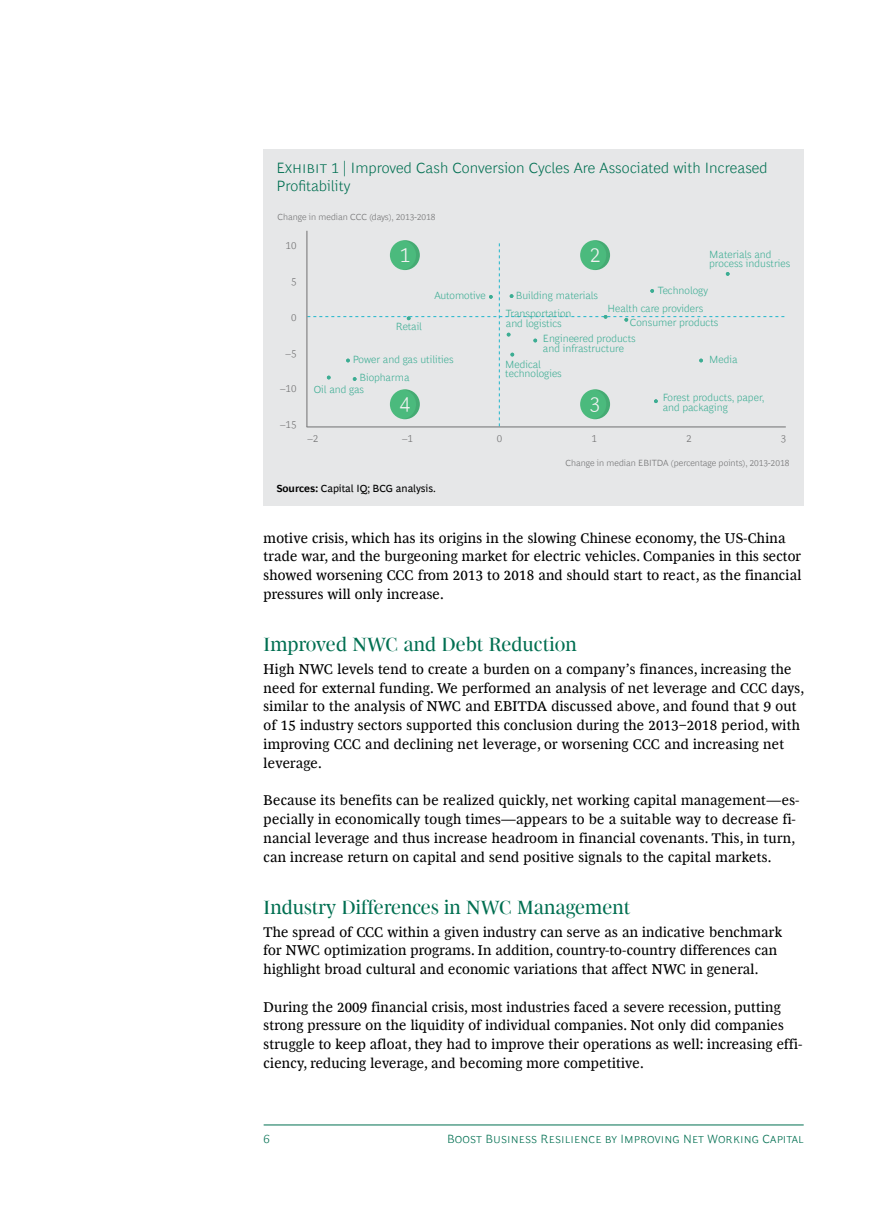
<style>
.page{position:relative;width:893px;height:1212px;background:#fff}
.page>*{position:absolute;margin:0;border:0;box-sizing:border-box;transform-origin:0 0}
.t1{font:300 21px "Henderson BCG Sans";color:#f2f2f3}
.t2{font:19.5px "Henderson BCG Serif Head";letter-spacing:.005em;color:#006f51}
.t3{font:300 15px/18.8px "Henderson BCG Sans";letter-spacing:.005em;color:#006f51}
.t4{font:14.25px/18.8px "Henderson BCG Serif";letter-spacing:.015em;color:#000}
.t5{font:300 12px "Henderson BCG Sans";letter-spacing:.01em;color:#006f51}
.t6{font:300 10.5px/9.6px "Henderson BCG Sans";color:#3cad93}
.t7{font:10.5px "Henderson BCG Sans";color:#000}
.t8{font:300 10.5px "Henderson BCG Sans";color:#707071}
.t9{font:300 9px "Henderson BCG Sans";color:#707071}
.s1{font-weight:700}
</style>
<div class="page">
<hr style="left:264px;top:1125px;width:540px;height:1px;background:#006f51">
<div style="left:264px;top:149px;width:540px;height:356px;background:#e6e7e8"></div>
<hr style="left:307px;top:231px;width:1px;height:196px;background:#707071">
<hr style="left:307px;top:427px;width:479px;height:1px;background:#707071">
<svg style="left:307px;top:240px;width:478px;height:186px"></svg>
<p class="t3" style="left:276px;top:157px;width:493px">Exhibit 1 | Improved Cash Conversion Cycles Are Associated with Increased<br>Profitability</p>
<p class="t9" style="left:277px;top:210px;width:160px">Change in median CCC (days), 2013-2018</p>
<p class="t8" style="left:286px;top:238px;width:12px">10</p>
<p class="t8" style="left:291px;top:274px;width:7px">5</p>
<p class="t8" style="left:291px;top:309px;width:7px">0</p>
<p class="t8" style="left:286px;top:345px;width:12px">–5</p>
<p class="t8" style="left:280px;top:381px;width:18px">–10</p>
<p class="t8" style="left:280px;top:417px;width:18px">–15</p>
<h1 class="t1" style="left:399px;top:239px;width:12px">1</h1>
<h1 class="t1" style="left:590px;top:239px;width:12px">2</h1>
<p class="t6" style="left:709px;top:248px;width:83px">Materials and process industries</p>
<p class="t6" style="left:434px;top:290px;width:53px">Automotive</p>
<p class="t6" style="left:516px;top:290px;width:84px">Building materials</p>
<p class="t6" style="left:658px;top:284px;width:52px">Technology</p>
<p class="t6" style="left:607px;top:303px;width:97px">Health care providers</p>
<p class="t6" style="left:506px;top:308px;width:67px">Transportation and logistics</p>
<p class="t6" style="left:543px;top:333px;width:94px">Engineered products and infrastructure</p>
<p class="t6" style="left:630px;top:317px;width:90px">Consumer products</p>
<p class="t6" style="left:396px;top:320px;width:28px">Retail</p>
<p class="t6" style="left:359px;top:350px;width:96px;line-height:17.7px;text-indent:-7px">Power and gas utilities<br>Biopharma</p>
<p class="t6" style="left:314px;top:383px;width:52px">Oil and gas</p>
<p class="t6" style="left:709px;top:354px;width:30px">Media</p>
<p class="t6" style="left:505px;top:358px;width:58px">Medical technologies</p>
<p class="t6" style="left:663px;top:392px;width:103px">Forest products, paper, and packaging</p>
<h1 class="t1" style="left:399px;top:388px;width:12px">4</h1>
<h1 class="t1" style="left:590px;top:388px;width:12px">3</h1>
<p class="t8" style="left:307px;top:430px;width:12px">–2</p>
<p class="t8" style="left:402px;top:430px;width:12px">–1</p>
<p class="t8" style="left:497px;top:430px;width:7px">0</p>
<p class="t8" style="left:591px;top:430px;width:7px">1</p>
<p class="t8" style="left:686px;top:430px;width:7px">2</p>
<p class="t8" style="left:781px;top:430px;width:7px">3</p>
<p class="t9" style="left:565px;top:456px;width:225px">Change in median EBITDA (percentage points), 2013-2018</p>
<p class="t7" style="left:276px;top:481px;width:161px"><span class="s1">Sources:</span> Capital IQ; BCG analysis.</p>
<p class="t4" style="left:264px;top:527px;width:539px">motive crisis, which has its origins in the slowing Chinese economy, the US-China trade war, and the burgeoning market for electric vehicles. Companies in this sector showed worsening CCC from 2013 to 2018 and should start to react, as the financial pressures will only increase.</p>
<h2 class="t2" style="left:264px;top:630px;width:315px">Improved NWC and Debt Reduction</h2>
<p class="t4" style="left:264px;top:658px;width:542px">High NWC levels tend to create a burden on a company’s finances, increasing the need for external funding. We performed an analysis of net leverage and CCC days, similar to the analysis of NWC and EBITDA discussed above, and found that 9 out of 15 industry sectors supported this conclusion during the 2013−2018 period, with improving CCC and declining net leverage, or worsening CCC and increasing net leverage.</p>
<p class="t4" style="left:264px;top:790px;width:537px">Because its benefits can be realized quickly, net working capital management—es&shy;pecially in economically tough times—appears to be a suitable way to decrease fi&shy;nancial leverage and thus increase headroom in financial covenants. This, in turn, can increase return on capital and send positive signals to the capital markets.</p>
<h2 class="t2" style="left:264px;top:893px;width:368px">Industry Differences in NWC Management</h2>
<p class="t4" style="left:264px;top:921px;width:520px">The spread of CCC within a given industry can serve as an indicative benchmark for NWC optimization programs. In addition, country-to-country differences can highlight broad cultural and economic variations that affect NWC in general.</p>
<p class="t4" style="left:264px;top:996px;width:540px">During the 2009 financial crisis, most industries faced a severe recession, putting strong pressure on the liquidity of individual companies. Not only did companies struggle to keep afloat, they had to improve their operations as well: increasing effi&shy;ciency, reducing leverage, and becoming more competitive.</p>
<p class="t5" style="left:264px;top:1129px;width:8px">6</p>
<p class="t5" style="left:447px;top:1129px;width:358px">Boost Business Resilience by Improving Net Working Capital</p>
</div>
